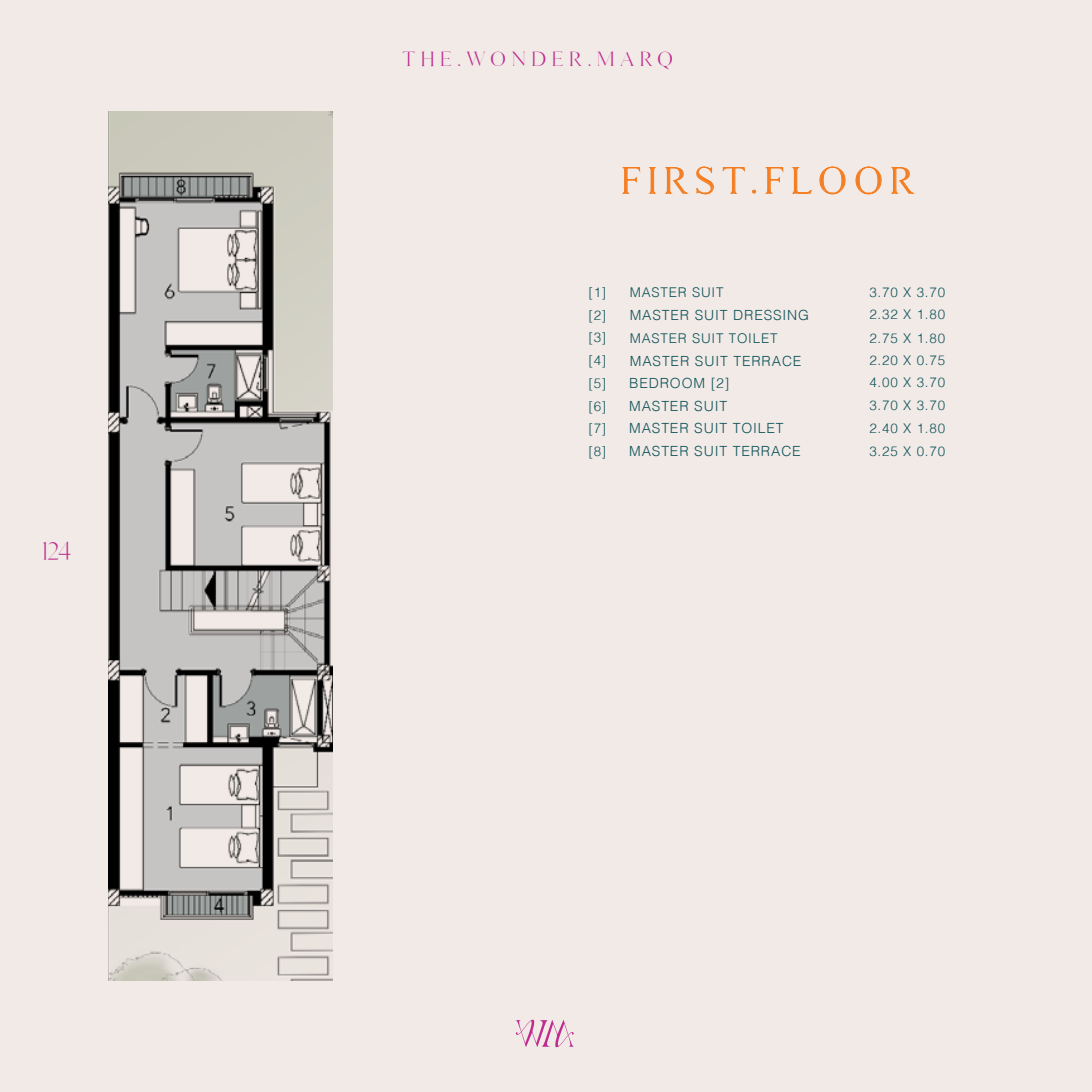
<style>
.page{position:relative;width:1092px;height:1092px;background:#fff}
.page>*{position:absolute;margin:0;border:0;box-sizing:border-box;transform-origin:0 0}
.t1{font:32.38px "Gallient";letter-spacing:.3em;color:#f57d20}
.t2{font:22.05px "Gallient";color:#bf2b8f}
.t3{font:18.03px "Gallient";letter-spacing:.38em;color:#bf2b8f}
.t4{font:300 14px/21.7px "Helvetica";letter-spacing:.06em;color:#0f535a}
.t5{font:300 13.47px/22.8px "Helvetica";letter-spacing:.06em;color:#0f535a}
</style>
<div class="page">
<div style="left:0;top:0;width:1091px;height:1091px;background:#f1eae6"></div>
<svg style="left:515px;top:1019px;width:59px;height:28px"></svg>
<svg style="left:622px;top:167px;width:18px;height:27px"></svg>
<svg style="left:648px;top:167px;width:9px;height:27px"></svg>
<svg style="left:665px;top:167px;width:24px;height:27px"></svg>
<svg style="left:696px;top:166px;width:18px;height:29px"></svg>
<svg style="left:722px;top:167px;width:23px;height:27px"></svg>
<svg style="left:752px;top:189px;width:4px;height:5px"></svg>
<svg style="left:765px;top:167px;width:18px;height:27px"></svg>
<svg style="left:791px;top:166px;width:54px;height:28px"></svg>
<svg style="left:855px;top:166px;width:26px;height:28px"></svg>
<svg style="left:891px;top:167px;width:24px;height:27px"></svg>
<img style="left:108px;top:111px;width:224px;height:869px">
<h2 class="t2" style="left:43px;top:538px;width:29px">124</h2>
<h3 class="t3" style="left:403px;top:48px;width:271px">THE.WONDER.MARQ</h3>
<h1 class="t1" style="left:622px;top:161px;width:291px">FIRST.FLOOR</h1>
<p class="t5" style="left:588px;top:280px;width:19px">[1]</p>
<p class="t5" style="left:629px;top:280px;width:95px">MASTER SUIT</p>
<p class="t5" style="left:588px;top:302px;width:19px;text-align:justify">[2] [3] [4] [5]</p>
<p class="t5" style="left:588px;top:416px;width:19px">[7] [8]</p>
<p class="t4" style="left:629px;top:303px;width:181px">MASTER SUIT DRESSING</p>
<p class="t5" style="left:629px;top:326px;width:149px">MASTER SUIT TOILET</p>
<p class="t4" style="left:629px;top:349px;width:174px">MASTER SUIT TERRACE<br>BEDROOM [2]</p>
<p class="t4" style="left:629px;top:416px;width:173px;line-height:22.8px">MASTER SUIT TOILET<br>MASTER SUIT TERRACE</p>
<p class="t4" style="left:629px;top:394px;width:99px">MASTER SUIT</p>
<p class="t5" style="left:588px;top:393px;width:19px">[6]</p>
<p class="t5" style="left:869px;top:280px;width:77px">3.70 X 3.70</p>
<p class="t5" style="left:869px;top:302px;width:77px">2.32 X 1.80</p>
<p class="t5" style="left:869px;top:326px;width:77px">2.75 X 1.80</p>
<p class="t5" style="left:869px;top:348px;width:77px">2.20 X 0.75</p>
<p class="t5" style="left:869px;top:370px;width:77px">4.00 X 3.70</p>
<p class="t5" style="left:869px;top:393px;width:77px">3.70 X 3.70</p>
<p class="t5" style="left:869px;top:415px;width:77px">2.40 X 1.80<br>3.25 X 0.70</p>
</div>
